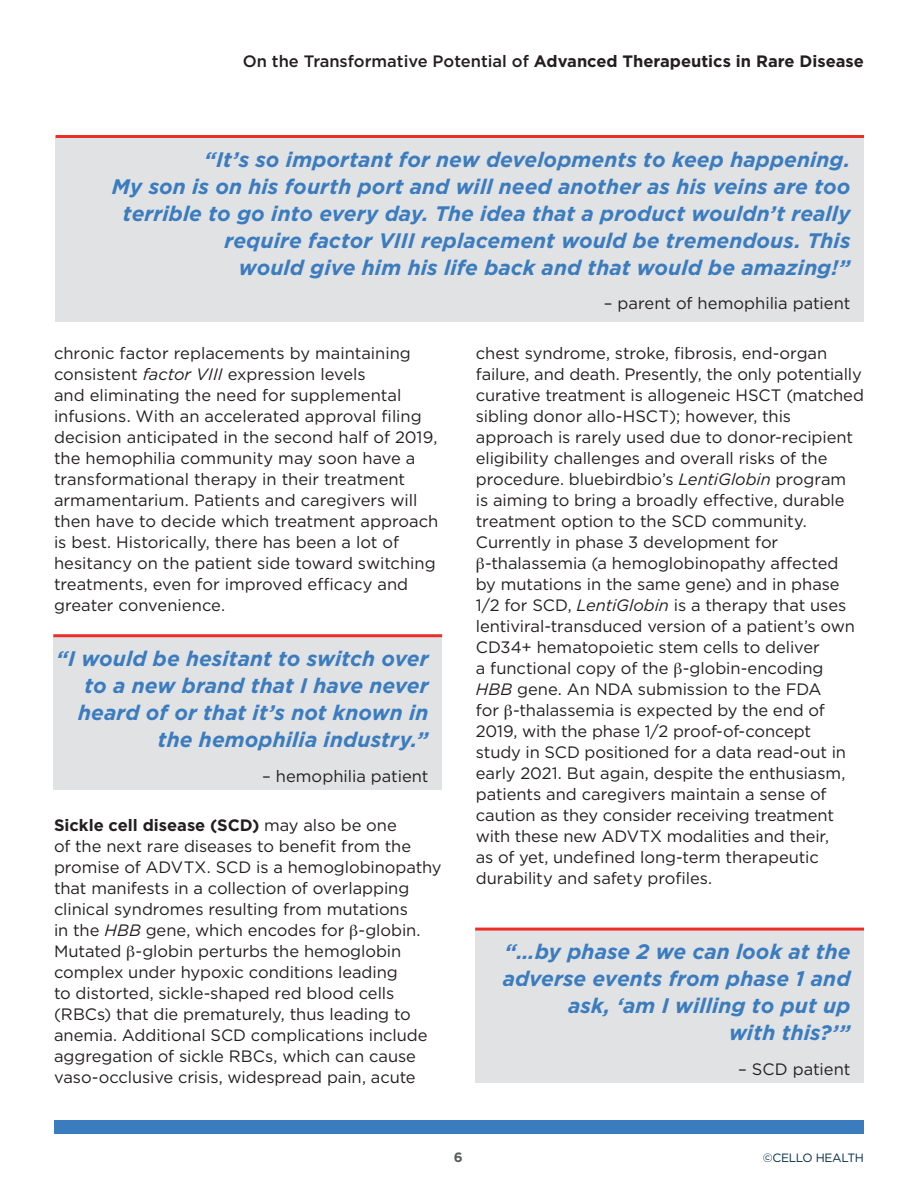
<style>
.page{position:relative;width:918px;height:1188px;background:#fff}
.page>*{position:absolute;margin:0;border:0;box-sizing:border-box;transform-origin:0 0}
.t1{font:italic 700 21px/27px "Gotham";color:#3b7cbf;text-align:right}
.t2{font:16.5px/21px "Gotham";letter-spacing:-.005em;color:#231f20}
.t3{font:700 16.5px "Gotham";color:#231f20}
.t4{font:700 13.5px "Gotham";color:#595c5f}
.t5{font:12px "Gotham";letter-spacing:-.025em;color:#032c47}
.s1{font-weight:500}
.s2{font-style:italic}
.s3{font-weight:700}
</style>
<div class="page">
<div style="left:54px;top:1120px;width:810px;height:14px;background:#3b7cbf"></div>
<div style="left:53px;top:636px;width:389px;height:153px;background:#e1e2e4"></div>
<hr style="left:53px;top:634px;width:389px;height:3px;background:#ea2f29">
<div style="left:56px;top:136px;width:808px;height:186px;background:#e1e2e4"></div>
<hr style="left:56px;top:135px;width:808px;height:3px;background:#ea2f29">
<div style="left:475px;top:929px;width:389px;height:154px;background:#e1e2e4"></div>
<hr style="left:475px;top:928px;width:389px;height:3px;background:#ea2f29">
<p class="t3" style="left:243px;top:50px;width:623px"><span class="s1">On the Transformative Potential of</span> Advanced Therapeutics in Rare Disease</p>
<p class="t1" style="left:112px;top:146px;width:740px">“It’s so important for new developments to keep happening.<br>My son is on his fourth port and will need another as his veins are too terrible to go into every day. The idea that a product wouldn’t really require factor VIII replacement would be tremendous. This<br>would give him his life back and that would be amazing!”</p>
<p class="t2" style="left:604px;top:293px;width:248px">– parent of hemophilia patient</p>
<p class="t2" style="left:54px;top:342px;width:386px">chronic factor replacements by maintaining consistent <span class="s2">factor VIII</span> expression levels<br>and eliminating the need for supplemental infusions. With an accelerated approval filing decision anticipated in the second half of 2019, the hemophilia community may soon have a transformational therapy in their treatment armamentarium. Patients and caregivers will then have to decide which treatment approach is best. Historically, there has been a lot of hesitancy on the patient side toward switching treatments, even for improved efficacy and greater convenience.</p>
<p class="t1" style="left:56px;top:645px;width:374px">“I would be hesitant to switch over to a new brand that I have never heard of or that it’s not known in the hemophilia industry.”</p>
<p class="t2" style="left:262px;top:765px;width:168px">– hemophilia patient</p>
<p class="t2" style="left:54px;top:814px;width:389px"><span class="s3">Sickle cell disease (SCD)</span> may also be one<br>of the next rare diseases to benefit from the promise of ADVTX. SCD is a hemoglobinopathy that manifests in a collection of overlapping clinical syndromes resulting from mutations<br>in the <span class="s2">HBB</span> gene, which encodes for -globin.<br>Mutated -globin perturbs the hemoglobin complex under hypoxic conditions leading<br>to distorted, sickle-shaped red blood cells (RBCs) that die prematurely, thus leading to anemia. Additional SCD complications include aggregation of sickle RBCs, which can cause vaso-occlusive crisis, widespread pain, acute</p>
<p class="t2" style="left:476px;top:342px;width:353px">chest syndrome, stroke, fibrosis, end-organ</p>
<p class="t2" style="left:476px;top:363px;width:387px">failure, and death. Presently, the only potentially</p>
<p class="t2" style="left:476px;top:384px;width:390px">curative treatment is allogeneic HSCT (matched</p>
<p class="t2" style="left:476px;top:405px;width:317px">sibling donor allo-HSCT); however, this</p>
<p class="t2" style="left:476px;top:426px;width:379px">approach is rarely used due to donor-recipient</p>
<p class="t2" style="left:476px;top:447px;width:353px">eligibility challenges and overall risks of the</p>
<p class="t2" style="left:476px;top:468px;width:372px">procedure. bluebirdbio’s <span class="s2">LentiGlobin</span> program</p>
<p class="t2" style="left:476px;top:489px;width:370px">is aiming to bring a broadly effective, durable</p>
<p class="t2" style="left:476px;top:510px;width:333px">treatment option to the SCD community.</p>
<p class="t2" style="left:476px;top:531px;width:304px">Currently in phase 3 development for</p>
<p class="t2" style="left:485px;top:552px;width:355px">-thalassemia (a hemoglobinopathy affected</p>
<p class="t2" style="left:476px;top:573px;width:365px">by mutations in the same gene) and in phase</p>
<p class="t2" style="left:476px;top:594px;width:372px">1/2 for SCD, <span class="s2">LentiGlobin</span> is a therapy that uses</p>
<p class="t2" style="left:476px;top:615px;width:381px">lentiviral-transduced version of a patient’s own</p>
<p class="t2" style="left:476px;top:636px;width:346px">CD34+ hematopoietic stem cells to deliver</p>
<p class="t2" style="left:476px;top:657px;width:349px">a functional copy of the -globin-encoding</p>
<p class="t2" style="left:476px;top:678px;width:347px"><span class="s2">HBB</span> gene. An NDA submission to the FDA</p>
<p class="t2" style="left:476px;top:699px;width:350px">for -thalassemia is expected by the end of</p>
<p class="t2" style="left:476px;top:720px;width:337px">2019, with the phase 1/2 proof-of-concept</p>
<p class="t2" style="left:476px;top:741px;width:372px">study in SCD positioned for a data read-out in</p>
<p class="t2" style="left:476px;top:762px;width:371px">early 2021. But again, despite the enthusiasm,</p>
<p class="t2" style="left:476px;top:783px;width:352px">patients and caregivers maintain a sense of</p>
<p class="t2" style="left:476px;top:804px;width:360px">caution as they consider receiving treatment</p>
<p class="t2" style="left:476px;top:825px;width:355px">with these new ADVTX modalities and their,</p>
<p class="t2" style="left:476px;top:846px;width:344px">as of yet, undefined long-term therapeutic</p>
<p class="t2" style="left:476px;top:867px;width:238px">durability and safety profiles.</p>
<p class="t1" style="left:503px;top:938px;width:349px">“…by phase 2 we can look at the adverse events from phase 1 and ask, ‘am I willing to put up<br>with this?’”</p>
<p class="t2" style="left:738px;top:1058px;width:114px">– SCD patient</p>
<p class="t4" style="left:454px;top:1148px;width:10px">6</p>
<p class="t5" style="left:763px;top:1150px;width:103px">©CELLO HEALTH</p>
</div>
